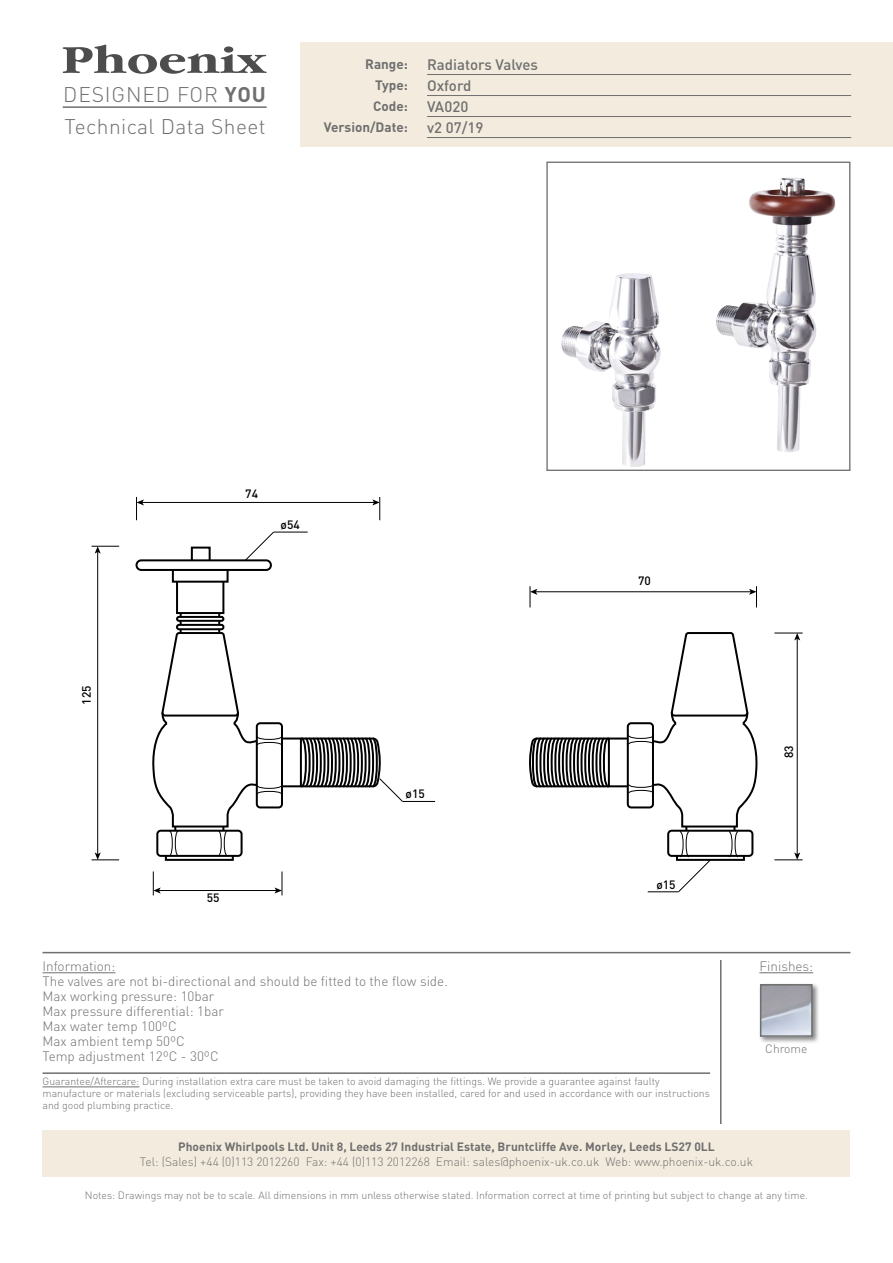
<style>
.page{position:relative;width:893px;height:1263px;background:#fff}
.page>*{position:absolute;margin:0;border:0;box-sizing:border-box;transform-origin:0 0}
.t1{font:300 21px "DIN";letter-spacing:.02em;color:#706f6f}
.t2{font:300 21px "DIN";letter-spacing:.04em;color:#706f6f}
.technical_header_det{font:500 15px "DIN";color:#706f6f}
.t3{font:300 13.5px "DIN";color:#706f6f}
.t4{font:700 13.5px/21px "DIN";color:#706f6f;text-align:justify}
.t5{font:300 12px "DIN";color:#706f6f}
.t6{font:700 12px "DIN";color:#706f6f}
.t7{font:500 12px "DIN";color:#000}
.t8{font:300 10.5px/12px "DIN";color:#706f6f}
.s1{font-weight:700}
</style>
<div class="page">
<svg style="left:63px;top:45px;width:204px;height:29px"></svg>
<div style="left:300px;top:43px;width:593px;height:104px;background:#f3ecde"></div>
<div style="left:43px;top:1130px;width:807px;height:47px;background:#f3ecde"></div>
<hr style="left:63px;top:106px;width:204px;height:2px;background:#706f6f">
<hr style="left:43px;top:952px;width:807px;height:1px;background:#706f6f">
<hr style="left:43px;top:1072px;width:667px;height:2px;background:#706f6f">
<hr style="left:759px;top:972px;width:54px;height:1px;background:#706f6f">
<hr style="left:720px;top:960px;width:1px;height:164px;background:#706f6f">
<hr style="left:427px;top:74px;width:424px;height:1px;background:#706f6f">
<hr style="left:427px;top:95px;width:424px;height:1px;background:#706f6f">
<hr style="left:427px;top:116px;width:424px;height:1px;background:#706f6f">
<hr style="left:427px;top:137px;width:424px;height:1px;background:#706f6f">
<img style="left:561px;top:178px;width:275px;height:286px">
<div style="left:546px;top:162px;width:304px;height:309px;border:1px solid #706f6f"></div>
<hr style="left:43px;top:972px;width:72px;height:1px;background:#706f6f">
<hr style="left:43px;top:1086px;width:96px;height:1px;background:#706f6f">
<div style="left:758px;top:982px;width:62px;height:62px;background:#000;opacity:.48"></div>
<img style="left:763px;top:987px;width:47px;height:47px">
<div style="left:760px;top:984px;width:53px;height:53px;border:2px solid #706f6f"></div>
<div style="left:191px;top:547px;width:20px;height:14px;border:2px solid #000"></div>
<div style="left:136px;top:559px;width:136px;height:12px;border:2px solid #000;border-radius:5px"></div>
<div style="left:172px;top:569px;width:57px;height:14px;border:2px solid #000"></div>
<div style="left:176px;top:581px;width:48px;height:33px;border:2px solid #000"></div>
<div style="left:281px;top:737px;width:21px;height:50px;border:2px solid #000"></div>
<div style="left:165px;top:855px;width:69px;height:6px;border:2px solid #000"></div>
<div style="left:608px;top:737px;width:21px;height:50px;border:2px solid #000"></div>
<svg style="left:529px;top:737px;width:82px;height:51px"></svg>
<svg style="left:152px;top:613px;width:131px;height:244px"></svg>
<svg style="left:244px;top:531px;width:31px;height:30px"></svg>
<hr style="left:274px;top:532px;width:34px;height:1px;background:#000">
<hr style="left:97px;top:551px;width:1px;height:303px;background:#000">
<svg style="left:92px;top:546px;width:27px;height:8px"></svg>
<svg style="left:92px;top:852px;width:27px;height:8px"></svg>
<hr style="left:142px;top:502px;width:232px;height:1px;background:#000">
<svg style="left:136px;top:497px;width:8px;height:23px"></svg>
<svg style="left:372px;top:497px;width:8px;height:23px"></svg>
<hr style="left:159px;top:890px;width:118px;height:1px;background:#000">
<svg style="left:153px;top:871px;width:8px;height:24px"></svg>
<svg style="left:274px;top:871px;width:9px;height:24px"></svg>
<svg style="left:299px;top:737px;width:104px;height:65px"></svg>
<hr style="left:402px;top:801px;width:33px;height:1px;background:#000">
<svg style="left:627px;top:632px;width:131px;height:261px"></svg>
<hr style="left:648px;top:891px;width:30px;height:1px;background:#000">
<hr style="left:797px;top:638px;width:1px;height:216px;background:#000">
<svg style="left:774px;top:852px;width:29px;height:8px"></svg>
<svg style="left:774px;top:633px;width:29px;height:7px"></svg>
<hr style="left:535px;top:591px;width:216px;height:1px;background:#000">
<svg style="left:530px;top:586px;width:7px;height:21px"></svg>
<svg style="left:749px;top:586px;width:8px;height:21px"></svg>
<h1 class="t2" style="left:63px;top:82px;width:204px">DESIGNED FOR <span class="s1">YOU</span></h1>
<p class="t4" style="left:373px;top:53px;width:36px;text-indent:-8px">Range:<br>Type:<br>Code:</p>
<h1 class="t1" style="left:65px;top:113px;width:203px">Technical Data Sheet</h1>
<p class="t4" style="left:324px;top:116px;width:86px">Version/Date:</p>
<p class="technical_header_det" style="left:427px;top:55px;width:112px">Radiators Valves</p>
<p class="technical_header_det" style="left:427px;top:76px;width:46px">Oxford</p>
<p class="technical_header_det" style="left:427px;top:97px;width:43px">VA020</p>
<p class="technical_header_det" style="left:427px;top:118px;width:58px">v2 07/19</p>
<p class="t7" style="left:79px;top:705px;width:21px;rotate:-90deg">125</p>
<p class="t7" style="left:245px;top:486px;width:14px">74</p>
<p class="t7" style="left:281px;top:517px;width:21px">ø54</p>
<p class="t7" style="left:207px;top:890px;width:14px">55</p>
<p class="t7" style="left:406px;top:786px;width:21px">ø15</p>
<p class="t7" style="left:638px;top:573px;width:14px">70</p>
<p class="t7" style="left:656px;top:877px;width:21px">ø15</p>
<p class="t3" style="left:43px;top:958px;width:74px">Information:</p>
<p class="t3" style="left:43px;top:973px;width:407px">The valves are not bi-directional and should be fitted to the flow side.</p>
<p class="t3" style="left:43px;top:988px;width:173px">Max working pressure: 10bar</p>
<p class="t3" style="left:43px;top:1003px;width:183px">Max pressure differential: 1bar</p>
<p class="t3" style="left:43px;top:1018px;width:136px">Max water temp 100ºC</p>
<p class="t3" style="left:43px;top:1033px;width:144px">Max ambient temp 50ºC</p>
<p class="t3" style="left:43px;top:1048px;width:178px">Temp adjustment 12ºC - 30ºC</p>
<p class="t8" style="left:43px;top:1075px;width:669px">Guarantee/Aftercare: During installation extra care must be taken to avoid damaging the fittings. We provide a guarantee against faulty manufacture or materials (excluding serviceable parts), providing they have been installed, cared for and used in accordance with our instructions and good plumbing practice.</p>
<p class="t7" style="left:781px;top:758px;width:14px;rotate:-90deg">83</p>
<p class="t3" style="left:759px;top:958px;width:55px">Finishes:</p>
<p class="t5" style="left:765px;top:1041px;width:44px">Chrome</p>
<p class="t6" style="left:178px;top:1139px;width:538px">Phoenix Whirlpools Ltd. Unit 8, Leeds 27 Industrial Estate, Bruntcliffe Ave. Morley, Leeds LS27 0LL</p>
<p class="t5" style="left:140px;top:1154px;width:614px">Tel: (Sales) +44 (0)113 2012260 Fax: +44 (0)113 2012268 Email: sales@phoenix-uk.co.uk Web: www.phoenix-uk.co.uk</p>
<p class="t8" style="left:85px;top:1189px;width:725px">Notes: Drawings may not be to scale. All dimensions in mm unless otherwise stated. Information correct at time of printing but subject to change at any time.</p>
</div>
